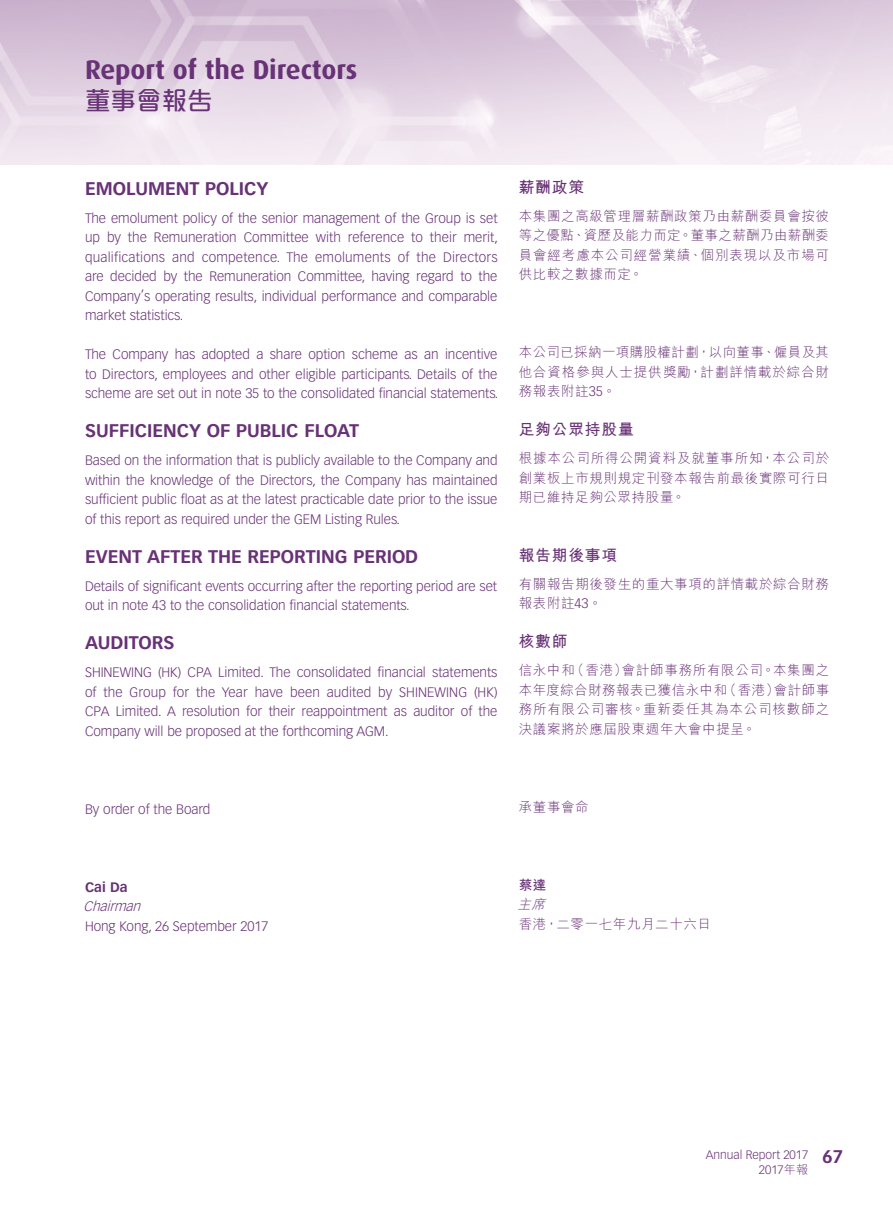
<style>
.page{position:relative;width:893px;height:1212px;background:#fff}
.page>*{position:absolute;margin:0;border:0;box-sizing:border-box;transform-origin:0 0}
.t1{font:700 27px "Dax";letter-spacing:-.005em;color:#683276}
.t2{font:500 25.5px "M Elle HK";color:#683276}
.Heading_1{font:700 18px "Vectora LT Std";color:#683276}
.C_Heading_1{font:700 15.75px "M Hei HK";letter-spacing:.05em;color:#683276}
.Body_Text{font:300 13.5px/19.5px "Vectora LT Std";letter-spacing:-.005em;color:#683276;text-align:justify}
.C_Body_Text{font:300 13.5px/19.5px "M Hei HK";letter-spacing:.045em;color:#683276;text-align:justify}
.Body_Text-2{font:italic 300 13.5px "Vectora LT Std";color:#683276}
.Body_Text-3{font:700 13.5px "Vectora LT Std";color:#683276}
.C_Body_Text-2{font:700 13.5px "M Hei HK";color:#683276}
.C_Body_Text-3{font:italic 300 13.5px "M Hei HK";color:#683276}
.t3{font:300 12px/15px "Vectora LT Std";letter-spacing:-.005em;color:#683276;text-align:right}
.s1{font-family:"Vectora LT Std"}
.s2{font-family:"M Hei HK"}
</style>
<div class="page">
<img style="left:0;top:0;width:893px;height:164px">
<h1 class="t1" style="left:85px;top:55px;width:274px">Report of the Directors</h1>
<h2 class="t2" style="left:85px;top:87px;width:129px">董事會報告</h2>
<p class="Heading_1" style="left:85px;top:177px;width:185px">EMOLUMENT POLICY</p>
<p class="Body_Text" style="left:85px;top:208px;width:415px">The emolument policy of the senior management of the Group is set up by the Remuneration Committee with reference to their merit, qualifications and competence. The emoluments of the Directors are decided by the Remuneration Committee, having regard to the Company’s operating results, individual performance and comparable market statistics.</p>
<p class="Body_Text" style="left:85px;top:345px;width:415px">The Company has adopted a share option scheme as an incentive to Directors, employees and other eligible participants. Details of the scheme are set out in note 35 to the consolidated financial statements.</p>
<p class="Heading_1" style="left:85px;top:420px;width:276px">SUFFICIENCY OF PUBLIC FLOAT</p>
<p class="Body_Text" style="left:85px;top:451px;width:414px">Based on the information that is publicly available to the Company and within the knowledge of the Directors, the Company has maintained sufficient public float as at the latest practicable date prior to the issue of this report as required under the GEM Listing Rules.</p>
<p class="Heading_1" style="left:85px;top:545px;width:335px">EVENT AFTER THE REPORTING PERIOD</p>
<p class="Body_Text" style="left:85px;top:576px;width:414px">Details of significant events occurring after the reporting period are set out in note 43 to the consolidation financial statements.</p>
<p class="Heading_1" style="left:85px;top:632px;width:91px">AUDITORS</p>
<p class="Body_Text" style="left:85px;top:663px;width:414px">SHINEWING (HK) CPA Limited. The consolidated financial statements of the Group for the Year have been audited by SHINEWING (HK)<br>CPA Limited. A resolution for their reappointment as auditor of the Company will be proposed at the forthcoming AGM.</p>
<p class="C_Heading_1" style="left:519px;top:175px;width:67px">薪酬政策</p>
<p class="C_Body_Text" style="left:519px;top:206px;width:312px">本集團之高級管理層薪酬政策乃由薪酬委員會按彼等之優點、資歷及能力而定。董事之薪酬乃由薪酬委員會經考慮本公司經營業績、個別表現以及市場可供比較之數據而定。</p>
<p class="C_Body_Text" style="left:519px;top:342px;width:312px">本公司已採納一項購股權計劃，以向董事、僱員及其他合資格參與人士提供獎勵，計劃詳情載於綜合財務報表附註<span class="s1">35</span>。</p>
<p class="C_Heading_1" style="left:519px;top:418px;width:116px">足夠公眾持股量</p>
<p class="C_Body_Text" style="left:519px;top:448px;width:312px">根據本公司所得公開資料及就董事所知，本公司於創業板上市規則規定刊發本報告前最後實際可行日期已維持足夠公眾持股量。</p>
<p class="C_Heading_1" style="left:519px;top:543px;width:100px">報告期後事項</p>
<p class="C_Body_Text" style="left:519px;top:574px;width:312px">有關報告期後發生的重大事項的詳情載於綜合財務報表附註<span class="s1">43</span>。</p>
<p class="C_Heading_1" style="left:519px;top:630px;width:50px">核數師</p>
<p class="C_Body_Text" style="left:519px;top:660px;width:312px">信永中和（香港）會計師事務所有限公司。本集團之本年度綜合財務報表已獲信永中和（香港）會計師事務所有限公司審核。重新委任其為本公司核數師之決議案將於應屆股東週年大會中提呈。</p>
<p class="Body_Text" style="left:85px;top:799px;width:127px">By order of the Board</p>
<p class="C_Body_Text" style="left:519px;top:797px;width:71px">承董事會命</p>
<p class="Body_Text-3" style="left:85px;top:879px;width:44px">Cai Da</p>
<p class="Body_Text-2" style="left:84px;top:899px;width:62px">Chairman</p>
<p class="Body_Text" style="left:85px;top:916px;width:185px">Hong Kong, 26 September 2017</p>
<p class="C_Body_Text-2" style="left:519px;top:875px;width:29px">蔡達</p>
<p class="C_Body_Text-3" style="left:517px;top:897px;width:33px">主席</p>
<p class="C_Body_Text" style="left:519px;top:914px;width:194px">香港，二零一七年九月二十六日</p>
<p class="t3" style="left:706px;top:1147px;width:104px">Annual Report 2017<br>2017<span class="s2">年報</span></p>
<h3 class="Heading_1" style="left:822px;top:1146px;width:23px">67</h3>
</div>
